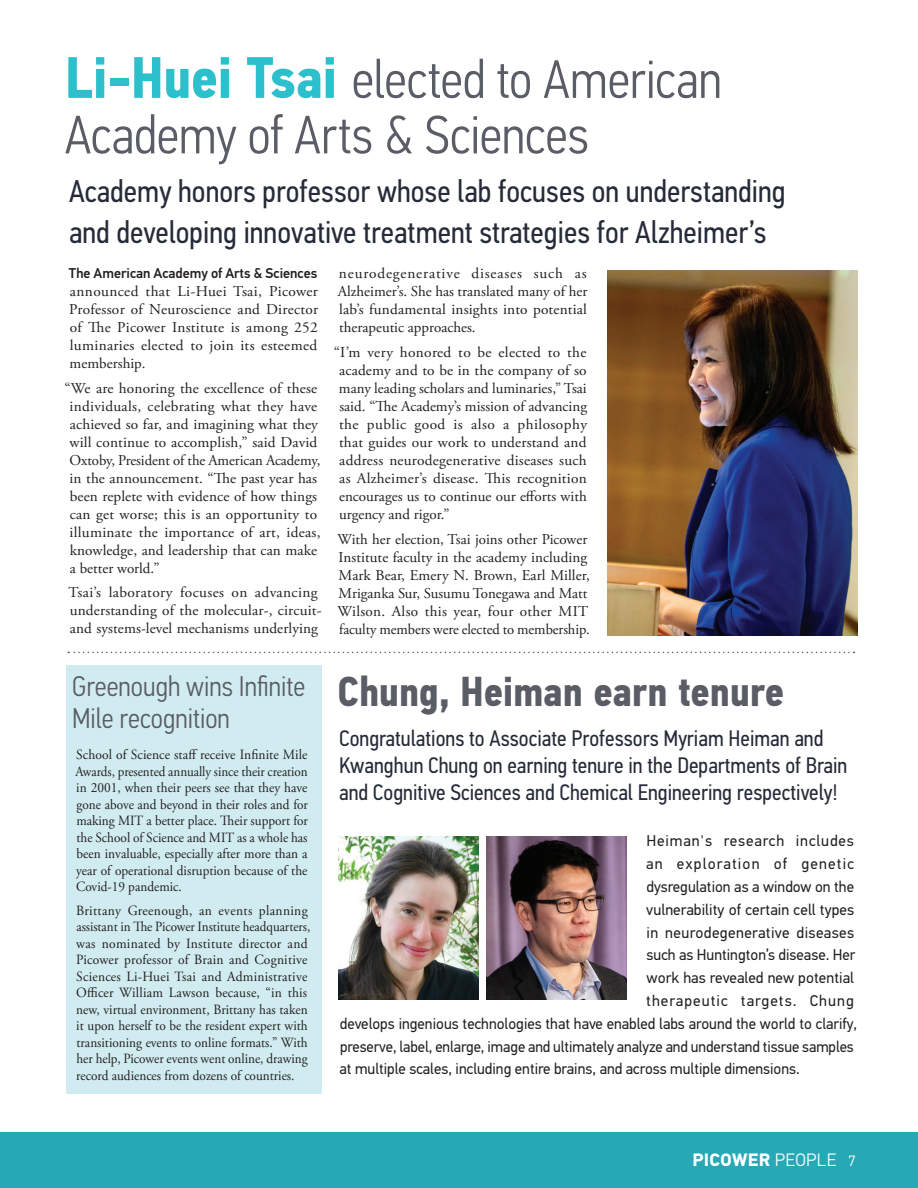
<style>
.page{position:relative;width:918px;height:1188px;background:#fff}
.page>*{position:absolute;margin:0;border:0;box-sizing:border-box;transform-origin:0 0}
.t1{font:300 54px/55.5px "PF Din Text Cond Pro";letter-spacing:-.005em;color:#5a5c66}
.t2{font:700 42px "PF Din Text Cond Pro";letter-spacing:-.005em;color:#5a5c66}
.t3{font:31.5px/40.5px "PF Din Text Cond Pro";color:#252b38}
.t4{font:300 28.5px/31.5px "PF Din Text Cond Pro";color:#5a5c66}
.t5{font:22.5px/27px "PF Din Text Cond Pro";color:#252b38}
.t6{font:700 18px "PF Din Text Pro";letter-spacing:.02em;color:#fff}
.t7{font:15.6px "PF Din Text Pro";color:#231f20}
.t8{font:15.6px "PF Din Text Pro";letter-spacing:.025em;color:#231f20}
.t9{font:15.6px "PF Din Text Pro";letter-spacing:.055em;color:#231f20}
.t10{font:15.6px "PF Din Text Pro";letter-spacing:.065em;color:#231f20}
.t11{font:15.6px "PF Din Text Pro";letter-spacing:.07em;color:#231f20}
.t12{font:15px/18px "Adobe Garamond Pro";letter-spacing:.005em;color:#231f20;text-align:justify}
.t13{font:500 14.25px "PF Din Text Pro";color:#231f20}
.t14{font:14.1px/16.5px "Adobe Garamond Pro";color:#231f20;text-align:justify;scale:.96 1}
.s1{font-weight:700;font-size:58.5px;color:#2cbfcc}
.s2{font-weight:300}
.s3{font-weight:300;font-size:15px}
</style>
<div class="page">
<div style="left:0;top:1132px;width:918px;height:56px;background:#26a9b5"></div>
<div style="left:67px;top:665px;width:255px;height:429px;background:#d1ecf0"></div>
<svg style="left:68px;top:652px;width:787px;height:1px"></svg>
<img style="left:338px;top:837px;width:140px;height:163px">
<img style="left:486px;top:836px;width:140px;height:164px">
<img style="left:608px;top:270px;width:250px;height:366px">
<h1 class="t1" style="left:65px;top:52px;width:659px"><span class="s1">Li-Huei Tsai</span> elected to American<br>Academy of Arts &amp; Sciences</h1>
<h3 class="t3" style="left:69px;top:171px;width:718px">Academy honors professor whose lab focuses on understanding and developing innovative treatment strategies for Alzheimer’s</h3>
<p class="t13" style="left:69px;top:265px;width:250px">The American Academy of Arts &amp; Sciences</p>
<p class="t12" style="left:69px;top:283px;width:250px">announced that Li-Huei Tsai, Picower Professor of Neuroscience and Director of The Picower Institute is among 252 luminaries elected to join its esteemed membership.</p>
<p class="t12" style="left:69px;top:380px;width:253px;text-align:left;text-indent:-5px">“We are honoring the excellence of these individuals, celebrating what they have achieved so far, and imagining what they will continue to accomplish,” said David Oxtoby, President of the American Academy, in the announcement. “The past year has been replete with evidence of how things can get worse; this is an opportunity to illuminate the importance of art, ideas, knowledge, and leadership that can make a better world.”</p>
<p class="t12" style="left:69px;top:584px;width:254px;text-align:left">Tsai’s laboratory focuses on advancing understanding of the molecular-, circuit&shy;and systems-level mechanisms underlying</p>
<p class="t12" style="left:338px;top:265px;width:251px">neurodegenerative diseases such as Alzheimer’s. She has translated many of her lab’s fundamental insights into potential therapeutic approaches.</p>
<p class="t12" style="left:339px;top:344px;width:250px;text-indent:-5px">“I’m very honored to be elected to the academy and to be in the company of so many leading scholars and luminaries,” Tsai said. “The Academy’s mission of advancing the public good is also a philosophy that guides our work to understand and address neurodegenerative diseases such as Alzheimer’s disease. This recognition encourages us to continue our efforts with urgency and rigor.”</p>
<p class="t12" style="left:338px;top:530px;width:254px;text-align:left">With her election, Tsai joins other Picower Institute faculty in the academy including Mark Bear, Emery N. Brown, Earl Miller, Mriganka Sur, Susumu Tonegawa and Matt Wilson. Also this year, four other MIT faculty members were elected to membership.</p>
<h3 class="t4" style="left:72px;top:671px;width:235px">Greenough wins Infinite<br>Mile recognition</h3>
<p class="t14" style="left:75px;top:747px;width:244px">School of Science staff receive Infinite Mile Awards, presented annually since their creation in 2001, when their peers see that they have gone above and beyond in their roles and for making MIT a better place. Their support for the School of Science and MIT as a whole has been invaluable, especially after more than a year of operational disruption because of the Covid-19 pandemic.</p>
<p class="t14" style="left:76px;top:902px;width:246px;text-align:left">Brittany Greenough, an events planning assistant in The Picower Institute headquarters, was nominated by Institute director and Picower professor of Brain and Cognitive Sciences Li-Huei Tsai and Administrative Officer William Lawson because, “in this new, virtual environment, Brittany has taken it upon herself to be the resident expert with transitioning events to online formats.” With her help, Picower events went online, drawing record audiences from dozens of countries.</p>
<h2 class="t2" style="left:338px;top:666px;width:448px">Chung, Heiman earn tenure</h2>
<h3 class="t5" style="left:339px;top:725px;width:510px">Congratulations to Associate Professors Myriam Heiman and<br>Kwanghun Chung on earning tenure in the Departments of Brain and Cognitive Sciences and Chemical Engineering respectively!</h3>
<p class="t9" style="left:646px;top:832px;width:209px">Heiman's research includes</p>
<p class="t11" style="left:646px;top:855px;width:209px">an exploration of genetic</p>
<p class="t7" style="left:647px;top:877px;width:209px">dysregulation as a window on the</p>
<p class="t7" style="left:646px;top:900px;width:209px">vulnerability of certain cell types</p>
<p class="t8" style="left:646px;top:923px;width:209px">in neurodegenerative diseases</p>
<p class="t7" style="left:647px;top:946px;width:210px">such as Huntington’s disease. Her</p>
<p class="t7" style="left:646px;top:969px;width:209px">work has revealed new potential</p>
<p class="t10" style="left:646px;top:991px;width:209px">therapeutic targets. Chung</p>
<p class="t7" style="left:340px;top:1014px;width:519px">develops ingenious technologies that have enabled labs around the world to clarify,</p>
<p class="t7" style="left:340px;top:1037px;width:515px">preserve, label, enlarge, image and ultimately analyze and understand tissue samples</p>
<p class="t7" style="left:340px;top:1060px;width:462px">at multiple scales, including entire brains, and across multiple dimensions.</p>
<p class="t6" style="left:692px;top:1149px;width:165px">PICOWER <span class="s2">PEOPLE</span> <span class="s3">7</span></p>
</div>
